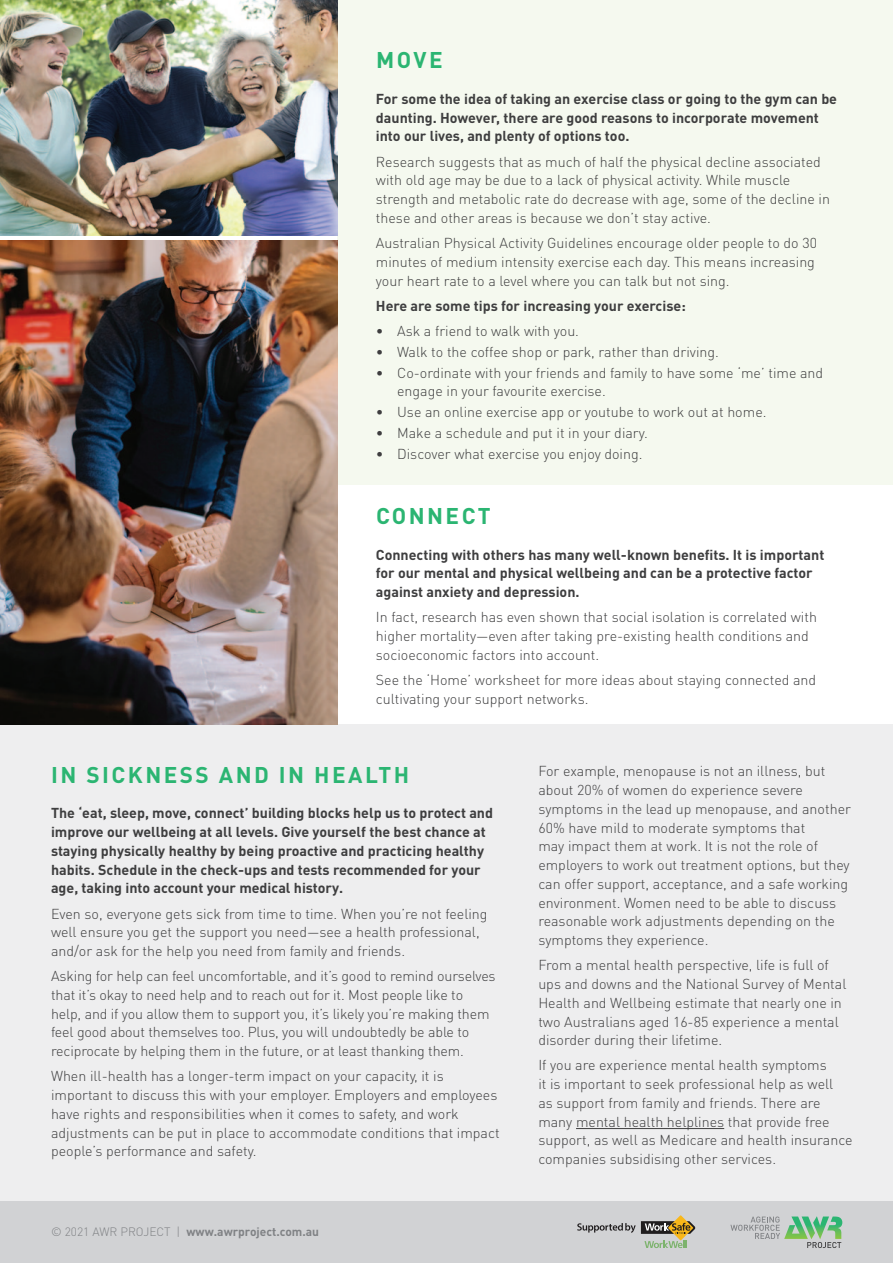
<style>
.page{position:relative;width:893px;height:1263px;background:#fff}
.page>*{position:absolute;margin:0;border:0;box-sizing:border-box;transform-origin:0 0}
.t1{font:700 22.5px "DINOT";letter-spacing:.11em;color:#2bb572}
.t2{font:300 14.25px/18.8px "DINOT";color:#3e3e3f}
.t3{font:700 14.25px/18.8px "DINOT";color:#3e3e3f}
.t4{font:700 12px "DINOT";color:#808285}
.s1{font-weight:300}
</style>
<div class="page">
<div style="left:337px;top:0;width:556px;height:485px;background:#f5f9ef"></div>
<div style="left:0;top:724px;width:893px;height:484px;background:#eeeeef"></div>
<div style="left:0;top:1201px;width:893px;height:62px;background:#d1d2d4"></div>
<svg style="left:730px;top:1216px;width:112px;height:32px"></svg>
<svg style="left:668px;top:1215px;width:25px;height:25px"></svg>
<svg style="left:577px;top:1221px;width:118px;height:13px"></svg>
<svg style="left:644px;top:1240px;width:43px;height:8px"></svg>
<hr style="left:576px;top:1128px;width:148px;height:1px;background:#3e3e3f">
<img style="left:0;top:241px;width:337px;height:483px">
<img style="left:0;top:0;width:337px;height:235px">
<h1 class="t1" style="left:376px;top:45px;width:53px">Move</h1>
<p class="t3" style="left:376px;top:89px;width:463px">For some the idea of taking an exercise class or going to the gym can be daunting. However, there are good reasons to incorporate movement into our lives, and plenty of options too.</p>
<p class="t2" style="left:376px;top:151px;width:456px">Research suggests that as much of half the physical decline associated with old age may be due to a lack of physical activity. While muscle strength and metabolic rate do decrease with age, some of the decline in these and other areas is because we don’t stay active.</p>
<p class="t2" style="left:376px;top:233px;width:443px">Australian Physical Activity Guidelines encourage older people to do 30 minutes of medium intensity exercise each day. This means increasing your heart rate to a level where you can talk but not sing.</p>
<p class="t3" style="left:376px;top:296px;width:311px">Here are some tips for increasing your exercise:</p>
<p class="t2" style="left:376px;top:321px;width:205px">• Ask a friend to walk with you.</p>
<p class="t2" style="left:376px;top:342px;width:345px">• Walk to the coffee shop or park, rather than driving.</p>
<p class="t2" style="left:397px;top:362px;width:428px;text-indent:-21px">• Co-ordinate with your friends and family to have some ‘me’ time and engage in your favourite exercise.</p>
<p class="t2" style="left:376px;top:402px;width:392px">• Use an online exercise app or youtube to work out at home.</p>
<p class="t2" style="left:376px;top:423px;width:273px">• Make a schedule and put it in your diary.</p>
<p class="t2" style="left:376px;top:444px;width:268px">• Discover what exercise you enjoy doing.</p>
<h1 class="t1" style="left:376px;top:500px;width:50px">Connect</h1>
<p class="t3" style="left:376px;top:545px;width:450px">Connecting with others has many well-known benefits. It is important for our mental and physical wellbeing and can be a protective factor against anxiety and depression.</p>
<p class="t2" style="left:376px;top:607px;width:443px">In fact, research has even shown that social isolation is correlated with higher mortality—even after taking pre-existing health conditions and socioeconomic factors into account.</p>
<p class="t2" style="left:376px;top:670px;width:442px">See the ‘Home’ worksheet for more ideas about staying connected and cultivating your support networks.</p>
<h1 class="t1" style="left:51px;top:759px;width:49px">In sic</h1>
<h1 class="t1" style="left:128px;top:759px;width:34px">kness</h1>
<h1 class="t1" style="left:219px;top:759px;width:112px">and inhealth</h1>
<p class="t3" style="left:51px;top:803px;width:444px">The ‘eat, sleep, move, connect’ building blocks help us to protect and improve our wellbeing at all levels. Give yourself the best chance at staying physically healthy by being proactive and practicing healthy habits. Schedule in the check-ups and tests recommended for your age, taking into account your medical history.</p>
<p class="t2" style="left:51px;top:903px;width:438px">Even so, everyone gets sick from time to time. When you’re not feeling well ensure you get the support you need—see a health professional, and/or ask for the help you need from family and friends.</p>
<p class="t2" style="left:51px;top:966px;width:446px">Asking for help can feel uncomfortable, and it’s good to remind ourselves that it’s okay to need help and to reach out for it. Most people like to help, and if you allow them to support you, it’s likely you’re making them feel good about themselves too. Plus, you will undoubtedly be able to reciprocate by helping them in the future, or at least thanking them.</p>
<p class="t2" style="left:51px;top:1066px;width:450px">When ill-health has a longer-term impact on your capacity, it is important to discuss this with your employer. Employers and employees have rights and responsibilities when it comes to safety, and work adjustments can be put in place to accommodate conditions that impact people’s performance and safety.</p>
<p class="t4" style="left:51px;top:1223px;width:270px"><span class="s1">© 2021 AWR PROJECT |</span> www.awrproject.com.au</p>
<p class="t2" style="left:538px;top:761px;width:314px">For example, menopause is not an illness, but about 20% of women do experience severe symptoms in the lead up menopause, and another 60% have mild to moderate symptoms that<br>may impact them at work. It is not the role of employers to work out treatment options, but they can offer support, acceptance, and a safe working environment. Women need to be able to discuss reasonable work adjustments depending on the symptoms they experience.</p>
<p class="t2" style="left:538px;top:955px;width:310px">From a mental health perspective, life is full of ups and downs and the National Survey of Mental Health and Wellbeing estimate that nearly one in two Australians aged 16-85 experience a mental disorder during their lifetime.</p>
<p class="t2" style="left:538px;top:1055px;width:316px">If you are experience mental health symptoms<br>it is important to seek professional help as well<br>as support from family and friends. There are many mental health helplines that provide free support, as well as Medicare and health insurance companies subsidising other services.</p>
</div>
